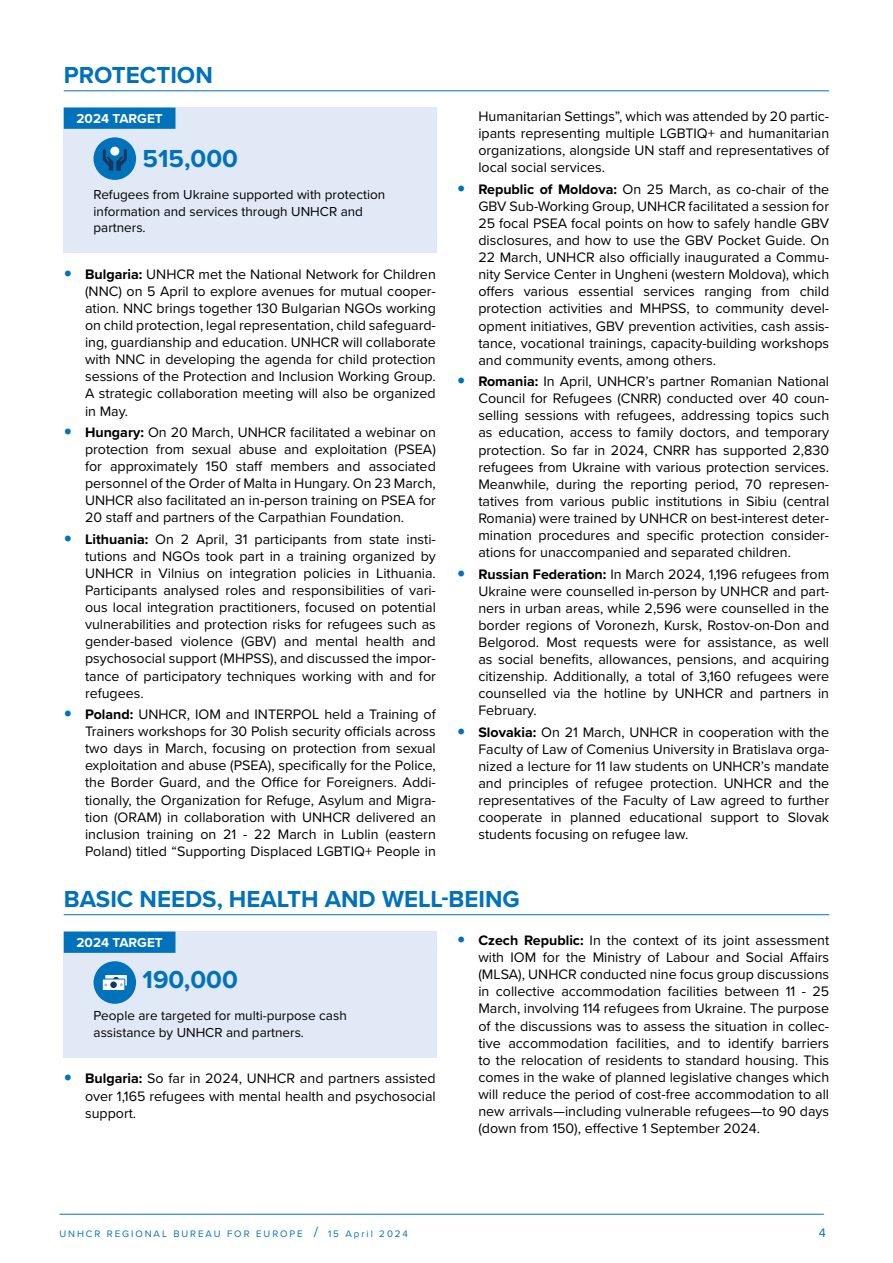
<style>
.page{position:relative;width:893px;height:1263px;background:#fff}
.page>*{position:absolute;margin:0;border:0;box-sizing:border-box;transform-origin:0 0}
.t1{font:700 25.5px "Proxima Nova";color:#0072bc}
.t2{font:700 24px "Proxima Nova";color:#0072bc}
.t3{font:14.25px/17.1px "Proxima Nova";color:#000;text-align:justify}
.t4{font:13.5px/16.2px "Proxima Nova";color:#000}
.t5{font:700 13.5px "Proxima Nova";color:#fff}
.t6{font:12.75px "Proxima Nova";color:#0072bc}
.t7{font:9.75px "Proxima Nova";letter-spacing:.2em;color:#0072bc}
.s1{font-weight:700}
.s2{font-size:15px}
</style>
<div class="page">
<hr style="left:59px;top:1214px;width:765px;height:1px;background:#0072bc">
<hr style="left:64px;top:90px;width:765px;height:1px;background:#0072bc">
<div style="left:64px;top:108px;width:373px;height:145px;background:#e1e8f6"></div>
<div style="left:94px;top:137px;width:42px;height:43px;background:#0072bc;border-radius:50%"></div>
<svg style="left:103px;top:149px;width:24px;height:22px"></svg>
<div style="left:110px;top:147px;width:9px;height:9px;background:#fff;border-radius:50%"></div>
<div style="left:64px;top:108px;width:111px;height:21px;background:#0072bc"></div>
<hr style="left:64px;top:914px;width:765px;height:1px;background:#0072bc">
<div style="left:64px;top:931px;width:373px;height:127px;background:#e1e8f6"></div>
<div style="left:94px;top:961px;width:42px;height:43px;background:#0072bc;border-radius:50%"></div>
<svg style="left:103px;top:975px;width:24px;height:15px"></svg>
<div style="left:64px;top:931px;width:111px;height:22px;background:#0072bc"></div>
<h2 class="t2" style="left:64px;top:57px;width:151px">PROTECTION</h2>
<p class="t5" style="left:77px;top:108px;width:88px">2024 TARGET</p>
<h1 class="t1" style="left:143px;top:140px;width:97px">515,000</h1>
<p class="t4" style="left:94px;top:186px;width:293px">Refugees from Ukraine supported with protection information and services through UNHCR and partners.</p>
<p class="t3" style="left:85px;top:265px;width:352px"><span class="s1">Bulgaria:</span> UNHCR met the National Network for Children (NNC) on 5 April to explore avenues for mutual cooper&shy;ation. NNC brings together 130 Bulgarian NGOs working on child protection, legal representation, child safeguard&shy;ing, guardianship and education. UNHCR will collaborate with NNC in developing the agenda for child protection sessions of the Protection and Inclusion Working Group.<br>A strategic collaboration meeting will also be organized in May.</p>
<p class="t3" style="left:85px;top:423px;width:352px"><span class="s1">Hungary:</span> On 20 March, UNHCR facilitated a webinar on protection from sexual abuse and exploitation (PSEA) for approximately 150 staff members and associated personnel of the Order of Malta in Hungary. On 23 March, UNHCR also facilitated an in-person training on PSEA for 20 staff and partners of the Carpathian Foundation.</p>
<p class="t3" style="left:85px;top:530px;width:352px"><span class="s1">Lithuania:</span> On 2 April, 31 participants from state insti&shy;tutions and NGOs took part in a training organized by UNHCR in Vilnius on integration policies in Lithuania.<br>Participants analysed roles and responsibilities of vari&shy;ous local integration practitioners, focused on potential vulnerabilities and protection risks for refugees such as gender-based violence (GBV) and mental health and psychosocial support (MHPSS), and discussed the impor&shy;tance of participatory techniques working with and for refugees.</p>
<p class="t3" style="left:85px;top:705px;width:352px"><span class="s1">Poland:</span> UNHCR, IOM and INTERPOL held a Training of Trainers workshops for 30 Polish security officials across two days in March, focusing on protection from sexual exploitation and abuse (PSEA), specifically for the Police, the Border Guard, and the Office for Foreigners. Addi&shy;tionally, the Organization for Refuge, Asylum and Migra&shy;tion (ORAM) in collaboration with UNHCR delivered an inclusion training on 21 - 22 March in Lublin (eastern Poland) titled “Supporting Displaced LGBTIQ+ People in</p>
<p class="t3" style="left:478px;top:107px;width:352px">Humanitarian Settings”, which was attended by 20 partic&shy;ipants representing multiple LGBTIQ+ and humanitarian organizations, alongside UN staff and representatives of local social services.</p>
<p class="t3" style="left:478px;top:180px;width:352px"><span class="s1">Republic of Moldova:</span> On 25 March, as co-chair of the GBV Sub-Working Group, UNHCR facilitated a session for 25 focal PSEA focal points on how to safely handle GBV disclosures, and how to use the GBV Pocket Guide. On 22 March, UNHCR also officially inaugurated a Commu&shy;nity Service Center in Ungheni (western Moldova), which offers various essential services ranging from child protection activities and MHPSS, to community devel&shy;opment initiatives, GBV prevention activities, cash assis&shy;tance, vocational trainings, capacity-building workshops and community events, among others.</p>
<p class="t3" style="left:478px;top:372px;width:352px"><span class="s1">Romania:</span> In April, UNHCR’s partner Romanian National Council for Refugees (CNRR) conducted over 40 coun&shy;selling sessions with refugees, addressing topics such as education, access to family doctors, and temporary protection. So far in 2024, CNRR has supported 2,830 refugees from Ukraine with various protection services.<br>Meanwhile, during the reporting period, 70 represen&shy;tatives from various public institutions in Sibiu (central Romania) were trained by UNHCR on best-interest deter&shy;mination procedures and specific protection consider&shy;ations for unaccompanied and separated children.</p>
<p class="t3" style="left:478px;top:565px;width:352px"><span class="s1">Russian Federation:</span> In March 2024, 1,196 refugees from Ukraine were counselled in-person by UNHCR and part&shy;ners in urban areas, while 2,596 were counselled in the border regions of Voronezh, Kursk, Rostov-on-Don and Belgorod. Most requests were for assistance, as well as social benefits, allowances, pensions, and acquiring citizenship. Additionally, a total of 3,160 refugees were counselled via the hotline by UNHCR and partners in February.</p>
<p class="t3" style="left:478px;top:723px;width:352px"><span class="s1">Slovakia:</span> On 21 March, UNHCR in cooperation with the Faculty of Law of Comenius University in Bratislava orga&shy;nized a lecture for 11 law students on UNHCR’s mandate and principles of refugee protection. UNHCR and the representatives of the Faculty of Law agreed to further cooperate in planned educational support to Slovak students focusing on refugee law.</p>
<h2 class="t2" style="left:64px;top:881px;width:458px">BASIC NEEDS, HEALTH AND WELL-BEING</h2>
<p class="t5" style="left:77px;top:932px;width:88px">2024 TARGET</p>
<h1 class="t1" style="left:143px;top:960px;width:97px">190,000</h1>
<p class="t4" style="left:94px;top:1007px;width:255px">People are targeted for multi-purpose cash assistance by UNHCR and partners.</p>
<p class="t3" style="left:85px;top:1069px;width:352px"><span class="s1">Bulgaria:</span> So far in 2024, UNHCR and partners assisted over 1,165 refugees with mental health and psychosocial support.</p>
<p class="t3" style="left:478px;top:931px;width:352px"><span class="s1">Czech Republic:</span> In the context of its joint assessment with IOM for the Ministry of Labour and Social Affairs (MLSA), UNHCR conducted nine focus group discussions in collective accommodation facilities between 11 - 25<br>March, involving 114 refugees from Ukraine. The purpose of the discussions was to assess the situation in collec&shy;tive accommodation facilities, and to identify barriers to the relocation of residents to standard housing. This comes in the wake of planned legislative changes which will reduce the period of cost-free accommodation to all new arrivals—including vulnerable refugees—to 90 days (down from 150), effective 1 September 2024.</p>
<p class="t7" style="left:59px;top:1226px;width:350px">UNHCR REGIONAL BUREAU FOR EUROPE <span class="s2">/</span> 15 April 2024</p>
<p class="t6" style="left:819px;top:1223px;width:9px">4</p>
</div>
